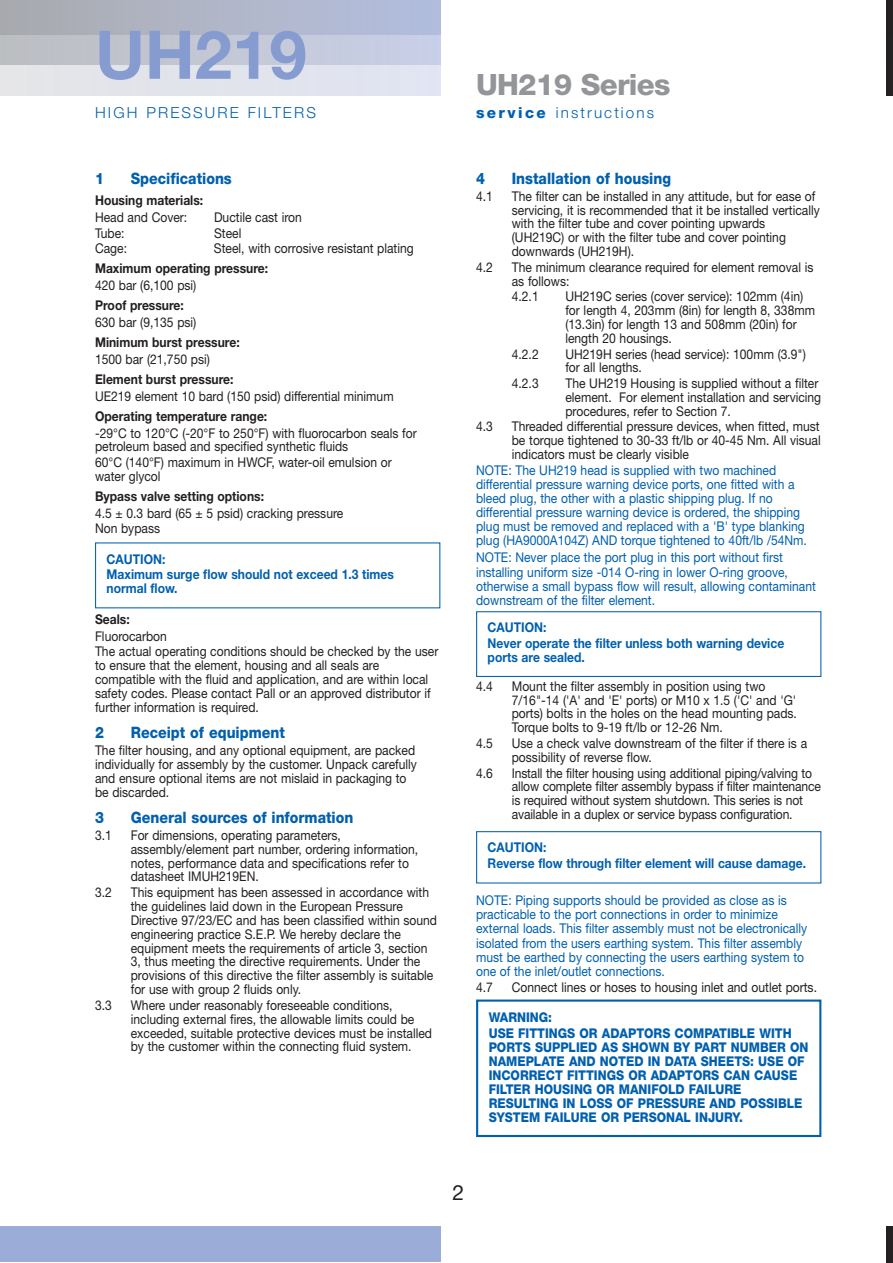
<style>
.page{position:relative;width:893px;height:1263px;background:#fff}
.page>*{position:absolute;margin:0;border:0;box-sizing:border-box;transform-origin:0 0}
.t1{font:700 67.2px "Helvetica Neue";color:#869cd0}
.t2{font:800 29.4px "Helvetica Neue";letter-spacing:-.025em;color:#939598}
.t3{font:21px "Helvetica Neue";color:#231f20}
.t4{font:800 15.75px "Helvetica Neue";color:#0060ae;scale:.9 1}
.t5{font:300 15.15px "Helvetica Neue";letter-spacing:.14em;color:#0060ae}
.t6{font:13.5px/13.8px "Helvetica Neue";color:#231f20;scale:.9 1}
.t7{font:13.5px/14.1px "Helvetica Neue";color:#0060ae;scale:.9 1}
.t8{font:800 13.5px/14.1px "Helvetica Neue";color:#0060ae;scale:.9 1}
.t9{font:700 13.5px/15.9px "Helvetica Neue";color:#0060ae;scale:.9 1}
.t10{font:700 13.5px "Helvetica Neue";color:#231f20;scale:.9 1}
.s1{font-weight:800}
</style>
<div class="page">
<div style="left:887px;top:0;width:5px;height:36px;background:#242122"></div>
<div style="left:887px;top:36px;width:5px;height:30px;background:#252122"></div>
<div style="left:887px;top:66px;width:5px;height:29px;background:#252123"></div>
<div style="left:0;top:0;width:440px;height:36px;background:linear-gradient(to right,#aaabae,#b4bfe0)"></div>
<div style="left:0;top:36px;width:440px;height:30px;background:linear-gradient(to right,#bdbec1,#c9d0e8)"></div>
<div style="left:0;top:66px;width:440px;height:29px;background:#e2e4ec"></div>
<div style="left:0;top:1226px;width:440px;height:36px;background:#9bacd8"></div>
<div style="left:887px;top:1226px;width:5px;height:36px;background:#242122"></div>
<div style="left:476px;top:1000px;width:345px;height:137px;border:2px solid #0060ae"></div>
<div style="left:476px;top:831px;width:345px;height:53px;border:1px solid #0060ae"></div>
<div style="left:476px;top:611px;width:345px;height:66px;border:1px solid #0060ae"></div>
<h1 class="t1" style="left:95px;top:31px;width:213px">UH219</h1>
<h2 class="t2" style="left:476px;top:74px;width:196px">UH219 Series</h2>
<p class="t5" style="left:95px;top:107px;width:222px">HIGH PRESSURE FILTERS</p>
<p class="t5" style="left:476px;top:107px;width:179px"><span class="s1">service</span> instructions</p>
<p class="t4" style="left:95px;top:173px;width:11px">1</p>
<p class="t4" style="left:131px;top:173px;width:114px">Specifications</p>
<p class="t10" style="left:95px;top:196px;width:122px">Housing materials:</p>
<p class="t6" style="left:95px;top:212px;width:104px">Head and Cover:</p>
<p class="t6" style="left:214px;top:212px;width:99px">Ductile cast iron</p>
<p class="t6" style="left:95px;top:227px;width:34px">Tube:</p>
<p class="t6" style="left:214px;top:227px;width:32px">Steel</p>
<p class="t6" style="left:95px;top:243px;width:37px">Cage:</p>
<p class="t6" style="left:214px;top:243px;width:223px">Steel, with corrosive resistant plating</p>
<p class="t10" style="left:95px;top:264px;width:194px">Maximum operating pressure:</p>
<p class="t6" style="left:95px;top:280px;width:114px">420 bar (6,100 psi)</p>
<p class="t10" style="left:95px;top:301px;width:100px">Proof pressure:</p>
<p class="t6" style="left:95px;top:317px;width:114px">630 bar (9,135 psi)</p>
<p class="t10" style="left:95px;top:337px;width:162px">Minimum burst pressure:</p>
<p class="t6" style="left:95px;top:353px;width:129px">1500 bar (21,750 psi)</p>
<p class="t10" style="left:95px;top:374px;width:155px">Element burst pressure:</p>
<p class="t6" style="left:95px;top:390px;width:333px">UE219 element 10 bard (150 psid) differential minimum</p>
<p class="t10" style="left:95px;top:411px;width:193px">Operating temperature range:</p>
<p class="t6" style="left:95px;top:427px;width:359px">-29°C to 120°C (-20°F to 250°F) with fluorocarbon seals for petroleum based and specified synthetic fluids</p>
<p class="t6" style="left:95px;top:457px;width:331px">60°C (140°F) maximum in HWCF, water-oil emulsion or water glycol</p>
<p class="t10" style="left:95px;top:491px;width:189px">Bypass valve setting options:</p>
<p class="t6" style="left:95px;top:507px;width:277px;line-height:15.6px">4.5 ± 0.3 bard (65 ± 5 psid) cracking pressure<br>Non bypass</p>
<p class="t9" style="left:107px;top:552px;width:321px">CAUTION:<br>Maximum surge flow should not exceed 1.3 times</p>
<p class="t9" style="left:107px;top:582px;width:80px">normal flow.</p>
<p class="t10" style="left:95px;top:614px;width:40px">Seals:</p>
<p class="t6" style="left:95px;top:629px;width:383px;line-height:15.6px">Fluorocarbon<br>The actual operating conditions should be checked by the user</p>
<p class="t6" style="left:95px;top:660px;width:374px">to ensure that the element, housing and all seals are compatible with the fluid and application, and are within local safety codes. Please contact Pall or an approved distributor if further information is required.</p>
<p class="t4" style="left:95px;top:727px;width:11px">2</p>
<p class="t4" style="left:131px;top:727px;width:173px">Receipt of equipment</p>
<p class="t6" style="left:95px;top:745px;width:359px">The filter housing, and any optional equipment, are packed individually for assembly by the customer. Unpack carefully and ensure optional items are not mislaid in packaging to be discarded.</p>
<p class="t4" style="left:95px;top:812px;width:11px">3</p>
<p class="t4" style="left:131px;top:812px;width:249px">General sources of information</p>
<p class="t6" style="left:95px;top:830px;width:20px">3.1</p>
<p class="t6" style="left:131px;top:830px;width:321px">For dimensions, operating parameters, assembly/element part number, ordering information, notes, performance data and specifications refer to datasheet IMUH219EN.</p>
<p class="t6" style="left:95px;top:887px;width:20px">3.2</p>
<p class="t6" style="left:131px;top:887px;width:342px">This equipment has been assessed in accordance with the guidelines laid down in the European Pressure Directive 97/23/EC and has been classified within sound engineering practice S.E.P. We hereby declare the equipment meets the requirements of article 3, section 3, thus meeting the directive requirements. Under the provisions of this directive the filter assembly is suitable for use with group 2 fluids only.</p>
<p class="t6" style="left:95px;top:999px;width:20px">3.3</p>
<p class="t6" style="left:131px;top:999px;width:336px">Where under reasonably foreseeable conditions, including external fires, the allowable limits could be exceeded, suitable protective devices must be installed by the customer within the connecting fluid system.</p>
<p class="t4" style="left:476px;top:173px;width:11px">4</p>
<p class="t4" style="left:512px;top:173px;width:178px">Installation of housing</p>
<p class="t6" style="left:476px;top:190px;width:20px">4.1</p>
<p class="t6" style="left:512px;top:190px;width:344px">The filter can be installed in any attitude, but for ease of servicing, it is recommended that it be installed vertically with the filter tube and cover pointing upwards (UH219C) or with the filter tube and cover pointing downwards (UH219H).</p>
<p class="t6" style="left:476px;top:261px;width:20px">4.2</p>
<p class="t6" style="left:512px;top:261px;width:337px">The minimum clearance required for element removal is as follows:</p>
<p class="t6" style="left:512px;top:291px;width:31px">4.2.1</p>
<p class="t6" style="left:565px;top:291px;width:279px">UH219C series (cover service): 102mm (4in) for length 4, 203mm (8in) for length 8, 338mm (13.3in) for length 13 and 508mm (20in) for length 20 housings.</p>
<p class="t6" style="left:512px;top:348px;width:31px">4.2.2</p>
<p class="t6" style="left:565px;top:348px;width:269px">UH219H series (head service): 100mm (3.9") for all lengths.</p>
<p class="t6" style="left:512px;top:378px;width:31px">4.2.3</p>
<p class="t6" style="left:565px;top:378px;width:286px">The UH219 Housing is supplied without a filter element. For element installation and servicing procedures, refer to Section 7.</p>
<p class="t6" style="left:476px;top:421px;width:20px">4.3</p>
<p class="t6" style="left:512px;top:421px;width:345px;text-align:justify">Threaded differential pressure devices, when fitted, must be torque tightened to 30-33 ft/lb or 40-45 Nm. All visual indicators must be clearly visible</p>
<p class="t7" style="left:476px;top:464px;width:369px">NOTE: The UH219 head is supplied with two machined differential pressure warning device ports, one fitted with a bleed plug, the other with a plastic shipping plug. If no differential pressure warning device is ordered, the shipping plug must be removed and replaced with a 'B' type blanking plug (HA9000A104Z) AND torque tightened to 40ft/lb /54Nm.</p>
<p class="t7" style="left:476px;top:552px;width:379px">NOTE: Never place the port plug in this port without first installing uniform size -014 O-ring in lower O-ring groove, otherwise a small bypass flow will result, allowing contaminant downstream of the filter element.</p>
<p class="t9" style="left:488px;top:621px;width:331px">CAUTION:<br>Never operate the filter unless both warning device</p>
<p class="t9" style="left:488px;top:651px;width:109px">ports are sealed.</p>
<p class="t6" style="left:476px;top:680px;width:20px">4.4</p>
<p class="t6" style="left:512px;top:680px;width:318px">Mount the filter assembly in position using two 7/16"-14 ('A' and 'E' ports) or M10 x 1.5 ('C' and 'G' ports) bolts in the holes on the head mounting pads.<br>Torque bolts to 9-19 ft/lb or 12-26 Nm.</p>
<p class="t6" style="left:476px;top:738px;width:20px">4.5</p>
<p class="t6" style="left:512px;top:738px;width:330px">Use a check valve downstream of the filter if there is a possibility of reverse flow.</p>
<p class="t6" style="left:476px;top:767px;width:20px">4.6</p>
<p class="t6" style="left:512px;top:767px;width:345px">Install the filter housing using additional piping/valving to allow complete filter assembly bypass if filter maintenance is required without system shutdown. This series is not available in a duplex or service bypass configuration.</p>
<p class="t9" style="left:488px;top:841px;width:355px">CAUTION:<br>Reverse flow through filter element will cause damage.</p>
<p class="t7" style="left:476px;top:895px;width:369px">NOTE: Piping supports should be provided as close as is practicable to the port connections in order to minimize external loads. This filter assembly must not be electronically isolated from the users earthing system. This filter assembly must be earthed by connecting the users earthing system to one of the inlet/outlet connections.</p>
<p class="t6" style="left:476px;top:982px;width:20px">4.7</p>
<p class="t6" style="left:512px;top:982px;width:341px">Connect lines or hoses to housing inlet and outlet ports.</p>
<p class="t8" style="left:489px;top:1010px;width:338px;line-height:15.9px">WARNING:<br>USE FITTINGS OR ADAPTORS COMPATIBLE WITH</p>
<p class="t8" style="left:489px;top:1041px;width:357px">PORTS SUPPLIED AS SHOWN BY PART NUMBER ON NAMEPLATE AND NOTED IN DATA SHEETS: USE OF INCORRECT FITTINGS OR ADAPTORS CAN CAUSE FILTER HOUSING OR MANIFOLD FAILURE RESULTING IN LOSS OF PRESSURE AND POSSIBLE SYSTEM FAILURE OR PERSONAL INJURY.</p>
<h3 class="t3" style="left:452px;top:1185px;width:13px">2</h3>
</div>
